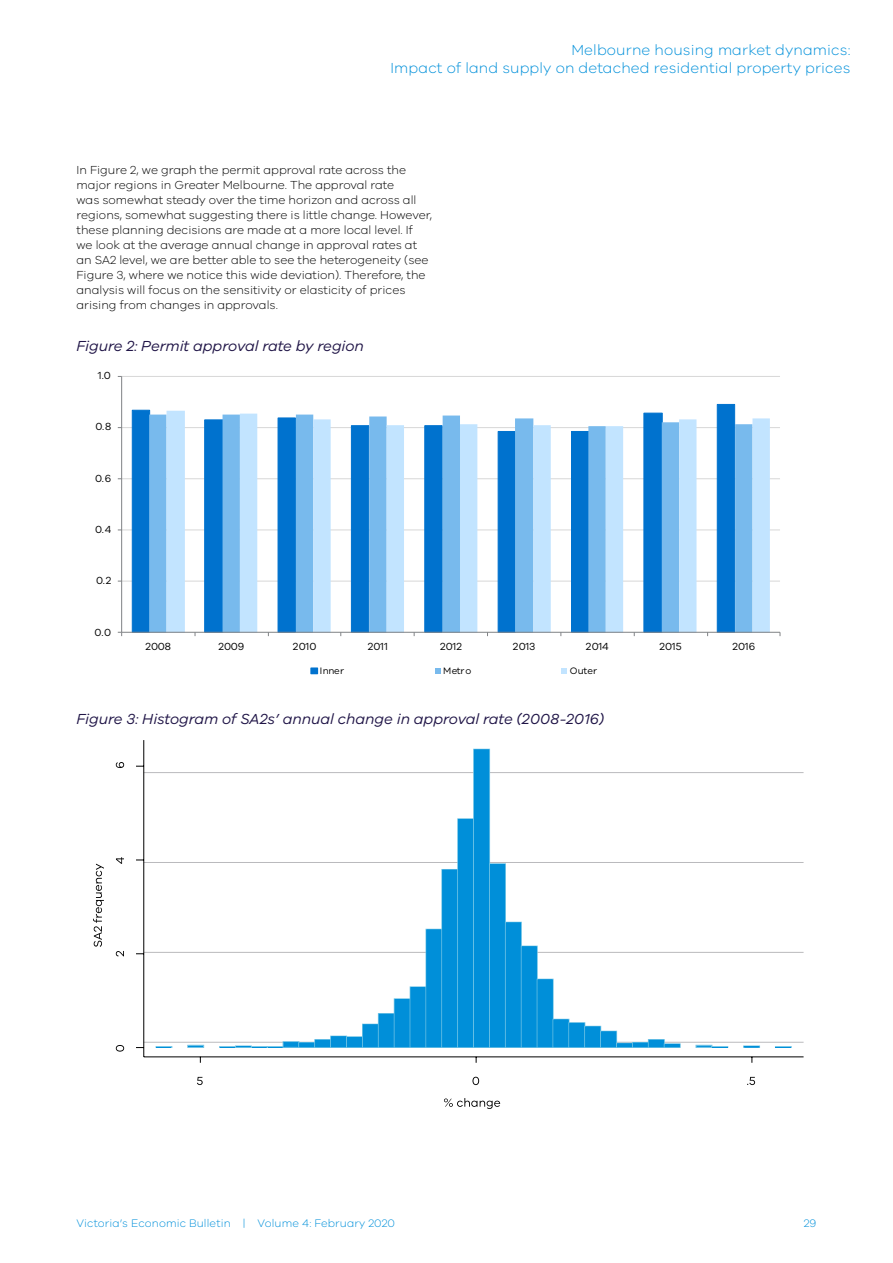
<style>
.page{position:relative;width:893px;height:1263px;background:#fff}
.page>*{position:absolute;margin:0;border:0;box-sizing:border-box;transform-origin:0 0}
.Body_Copy{font:italic 15px "VIC";letter-spacing:-.005em;color:#201547}
.t1{font:300 15px/18px "VIC";letter-spacing:.01em;color:#0090da;text-align:right}
.Body_Copy-2{font:300 12px/15px "VIC";color:#000}
.t2{font:300 11.25px "VIC";letter-spacing:.01em;color:#0090da}
.t3{font:10.65px "VIC";letter-spacing:.01em;color:#000}
.t4{font:9.6px "VIC";letter-spacing:.005em;color:#000}
</style>
<div class="page">
<hr style="left:122px;top:581px;width:658px;height:1px;background:#d7d7d7">
<hr style="left:122px;top:529px;width:658px;height:1px;background:#d7d7d7">
<hr style="left:122px;top:478px;width:658px;height:1px;background:#d7d7d7">
<hr style="left:122px;top:427px;width:658px;height:1px;background:#d7d7d7">
<hr style="left:122px;top:376px;width:658px;height:1px;background:#d7d7d7">
<svg style="left:131px;top:403px;width:605px;height:229px"></svg>
<svg style="left:149px;top:415px;width:18px;height:217px;background:#7abbed"></svg>
<svg style="left:167px;top:411px;width:603px;height:221px"></svg>
<hr style="left:121px;top:376px;width:1px;height:256px;background:#808285">
<hr style="left:122px;top:632px;width:658px;height:1px;background:#808285">
<div style="left:311px;top:668px;width:7px;height:6px;background:#0072ce"></div>
<div style="left:310px;top:667px;width:8px;height:7px;border:1px solid #0072ce"></div>
<svg style="left:435px;top:668px;width:6px;height:6px"></svg>
<svg style="left:561px;top:668px;width:6px;height:6px"></svg>
<hr style="left:144px;top:1042px;width:660px;height:1px;background:#bababd">
<hr style="left:144px;top:952px;width:660px;height:1px;background:#bababd">
<hr style="left:144px;top:862px;width:660px;height:1px;background:#bababd">
<hr style="left:144px;top:772px;width:660px;height:1px;background:#bababd">
<svg style="left:156px;top:1046px;width:16px;height:2px"></svg>
<div style="left:187px;top:1045px;width:17px;height:3px;background:#008fd9;border:1px solid #70c4e6"></div>
<svg style="left:189px;top:1046px;width:14px;height:1px"></svg>
<svg style="left:219px;top:1046px;width:64px;height:2px"></svg>
<div style="left:283px;top:1041px;width:16px;height:7px;border:1px solid #70c4e6"></div>
<svg style="left:284px;top:1042px;width:14px;height:5px"></svg>
<svg style="left:299px;top:1042px;width:15px;height:6px"></svg>
<hr style="left:299px;top:1043px;width:15px;height:4px;background:#008fd9">
<svg style="left:314px;top:1039px;width:16px;height:9px"></svg>
<div style="left:315px;top:1040px;width:15px;height:7px;background:#008fd9"></div>
<svg style="left:330px;top:1036px;width:16px;height:12px"></svg>
<div style="left:331px;top:1036px;width:15px;height:11px;background:#008fd9;border:1px solid #008fd9"></div>
<svg style="left:346px;top:1036px;width:16px;height:12px"></svg>
<div style="left:347px;top:1037px;width:15px;height:10px;background:#008fd9"></div>
<div style="left:362px;top:1024px;width:17px;height:24px;background:#5dbbe3"></div>
<div style="left:363px;top:1024px;width:15px;height:23px;background:#008fd9;border:1px solid #008fd9"></div>
<div style="left:378px;top:1013px;width:17px;height:35px;background:#50b4e2;border:1px solid #70c4e6"></div>
<div style="left:379px;top:1014px;width:15px;height:33px;background:#008fd9;border:1px solid #008fd9"></div>
<svg style="left:394px;top:998px;width:16px;height:50px"></svg>
<div style="left:395px;top:999px;width:15px;height:48px;background:#008fd9;border:1px solid #008fd9"></div>
<svg style="left:410px;top:986px;width:16px;height:62px"></svg>
<div style="left:411px;top:987px;width:14px;height:60px;background:#008fd9"></div>
<div style="left:426px;top:929px;width:16px;height:119px;background:#56b7e3"></div>
<div style="left:426px;top:929px;width:15px;height:118px;background:#008fd9;border:1px solid #008fd9"></div>
<svg style="left:441px;top:869px;width:16px;height:179px"></svg>
<div style="left:442px;top:870px;width:15px;height:177px;background:#008fd9"></div>
<svg style="left:457px;top:818px;width:16px;height:230px"></svg>
<div style="left:458px;top:819px;width:15px;height:228px;background:#008fd9"></div>
<svg style="left:473px;top:749px;width:17px;height:299px"></svg>
<div style="left:474px;top:749px;width:15px;height:298px;background:#008fd9"></div>
<div style="left:489px;top:863px;width:17px;height:185px;background:#61bce3;border:1px solid #70c4e6"></div>
<div style="left:490px;top:864px;width:15px;height:183px;background:#008fd9"></div>
<svg style="left:505px;top:922px;width:17px;height:126px"></svg>
<div style="left:506px;top:922px;width:15px;height:125px;background:#008fd9;border:1px solid #008fd9"></div>
<svg style="left:521px;top:946px;width:17px;height:102px"></svg>
<div style="left:522px;top:946px;width:15px;height:101px;background:#008fd9;border:1px solid #008fd9"></div>
<svg style="left:537px;top:979px;width:16px;height:69px"></svg>
<div style="left:538px;top:979px;width:15px;height:68px;background:#008fd9;border:1px solid #008fd9"></div>
<svg style="left:553px;top:1019px;width:16px;height:29px"></svg>
<div style="left:554px;top:1019px;width:14px;height:28px;background:#008fd9"></div>
<svg style="left:569px;top:1022px;width:16px;height:26px"></svg>
<div style="left:569px;top:1023px;width:15px;height:24px;background:#008fd9;border:1px solid #008fd9"></div>
<svg style="left:584px;top:1026px;width:17px;height:22px"></svg>
<div style="left:585px;top:1026px;width:15px;height:21px;background:#008fd9;border:1px solid #008fd9"></div>
<div style="left:600px;top:1031px;width:17px;height:17px;background:#56b7e3"></div>
<div style="left:601px;top:1031px;width:15px;height:16px;background:#008fd9;border:1px solid #008fd9"></div>
<svg style="left:616px;top:1043px;width:16px;height:5px"></svg>
<svg style="left:617px;top:1043px;width:15px;height:4px"></svg>
<svg style="left:632px;top:1042px;width:16px;height:6px"></svg>
<hr style="left:633px;top:1043px;width:15px;height:4px;background:#008fd9">
<svg style="left:648px;top:1039px;width:17px;height:9px"></svg>
<div style="left:649px;top:1040px;width:15px;height:7px;background:#008fd9"></div>
<svg style="left:664px;top:1043px;width:16px;height:5px"></svg>
<hr style="left:665px;top:1044px;width:15px;height:3px;background:#008fd9">
<div style="left:696px;top:1045px;width:16px;height:3px;background:#008fd9;border:1px solid #70c4e6"></div>
<svg style="left:712px;top:1046px;width:16px;height:2px"></svg>
<svg style="left:744px;top:1046px;width:15px;height:1px"></svg>
<svg style="left:775px;top:1046px;width:17px;height:2px"></svg>
<hr style="left:144px;top:740px;width:1px;height:317px;background:#000">
<hr style="left:144px;top:1056px;width:660px;height:1px;background:#000">
<svg style="left:93px;top:864px;width:11px;height:83px"></svg>
<svg style="left:444px;top:1098px;width:56px;height:11px"></svg>
<svg style="left:197px;top:1077px;width:6px;height:8px"></svg>
<svg style="left:472px;top:1077px;width:7px;height:8px"></svg>
<svg style="left:747px;top:1077px;width:8px;height:8px"></svg>
<svg style="left:116px;top:1045px;width:8px;height:6px"></svg>
<svg style="left:116px;top:951px;width:8px;height:5px"></svg>
<svg style="left:116px;top:857px;width:8px;height:7px"></svg>
<svg style="left:116px;top:762px;width:8px;height:6px"></svg>
<p class="t1" style="left:390px;top:41px;width:461px">Melbourne housing market dynamics:<br>Impact of land supply on detached residential property prices</p>
<p class="Body_Copy-2" style="left:77px;top:162px;width:357px">In Figure 2, we graph the permit approval rate across the major regions in Greater Melbourne. The approval rate<br>was somewhat steady over the time horizon and across all regions, somewhat suggesting there is little change. However, these planning decisions are made at a more local level. If<br>we look at the average annual change in approval rates at an SA2 level, we are better able to see the heterogeneity (see Figure 3, where we notice this wide deviation). Therefore, the analysis will focus on the sensitivity or elasticity of prices arising from changes in approvals.</p>
<p class="Body_Copy" style="left:77px;top:337px;width:289px">Figure 2: Permit approval rate by region</p>
<p class="t3" style="left:98px;top:369px;width:14px">1.0</p>
<p class="t3" style="left:96px;top:420px;width:17px">0.8</p>
<p class="t3" style="left:95px;top:472px;width:18px">0.6</p>
<p class="t3" style="left:95px;top:523px;width:18px">0.4</p>
<p class="t3" style="left:96px;top:574px;width:17px">0.2</p>
<p class="t3" style="left:95px;top:626px;width:18px">0.0</p>
<p class="t3" style="left:145px;top:640px;width:27px">2008</p>
<p class="t3" style="left:218px;top:640px;width:27px">2009</p>
<p class="t3" style="left:293px;top:640px;width:25px">2010</p>
<p class="t3" style="left:368px;top:640px;width:22px">2011</p>
<p class="t3" style="left:440px;top:640px;width:23px">2012</p>
<p class="t3" style="left:513px;top:640px;width:24px">2013</p>
<p class="t3" style="left:586px;top:640px;width:24px">2014</p>
<p class="t3" style="left:659px;top:640px;width:24px">2015</p>
<p class="t3" style="left:732px;top:640px;width:24px">2016</p>
<p class="t4" style="left:320px;top:665px;width:26px">Inner</p>
<p class="t4" style="left:443px;top:665px;width:30px">Metro</p>
<p class="t4" style="left:570px;top:665px;width:29px">Outer</p>
<p class="Body_Copy" style="left:77px;top:709px;width:529px">Figure 3: Histogram of SA2s’ annual change in approval rate (2008-2016)</p>
<p class="t2" style="left:77px;top:1217px;width:320px">Victoria’s Economic Bulletin | Volume 4: February 2020</p>
<p class="t2" style="left:804px;top:1217px;width:14px">29</p>
</div>
